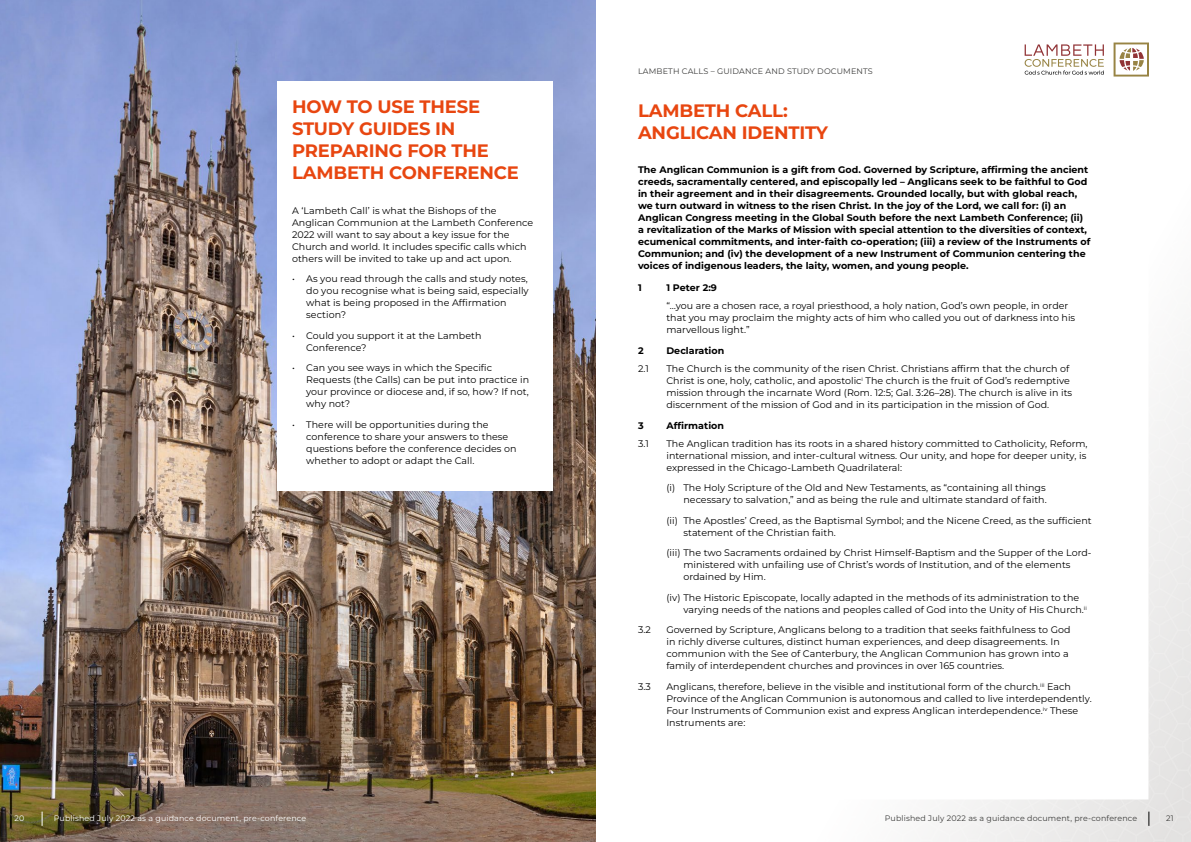
<style>
.page{position:relative;width:1191px;height:842px;background:#fff}
.page>*{position:absolute;margin:0;border:0;box-sizing:border-box;transform-origin:0 0}
.t1{font:700 18px/22px "Montserrat";letter-spacing:-.01em;color:#e84610}
.t2{font:9.5px/12px "Montserrat";letter-spacing:.005em;color:#000}
.t3{font:700 9.5px/12px "Montserrat";letter-spacing:.005em;color:#000}
.t4{font:8px "Montserrat";letter-spacing:.02em;color:#3c3c3b}
.t5{font:7.9px "Montserrat";letter-spacing:.02em;color:#fff}
.t6{font:7.9px "Montserrat";letter-spacing:.02em;color:#3c3c3b}
</style>
<div class="page">
<img style="left:595px;top:0;width:596px;height:842px">
<img style="left:0;top:0;width:595px;height:842px">
<div style="left:278px;top:81px;width:275px;height:410px;background:#fff"></div>
<svg style="left:1024px;top:44px;width:80px;height:31px"></svg>
<svg style="left:1113px;top:43px;width:36px;height:34px"></svg>
<svg style="left:1148px;top:812px;width:1px;height:14px"></svg>
<svg style="left:42px;top:812px;width:1px;height:14px"></svg>
<h1 class="t1" style="left:292px;top:95px;width:228px">HOW TO USE THESE<br>STUDY GUIDES IN<br>PREPARING FOR THE<br>LAMBETH CONFERENCE</h1>
<p class="t2" style="left:292px;top:204px;width:243px">A ‘Lambeth Call’ is what the Bishops of the Anglican Communion at the Lambeth Conference 2022 will want to say about a key issue for the Church and world. It includes specific calls which others will be invited to take up and act upon.</p>
<p class="t2" style="left:306px;top:273px;width:224px;text-indent:-14px">• As you read through the calls and study notes, do you recognise what is being said, especially what is being proposed in the Affirmation section?</p>
<p class="t2" style="left:306px;top:329px;width:177px;text-indent:-14px">• Could you support it at the Lambeth<br>Conference?</p>
<p class="t2" style="left:306px;top:362px;width:224px;text-indent:-14px">• Can you see ways in which the Specific Requests (the Calls) can be put into practice in your province or diocese and, if so, how? If not, why not?</p>
<p class="t2" style="left:306px;top:418px;width:212px;text-indent:-14px">• There will be opportunities during the conference to share your answers to these questions before the conference decides on whether to adopt or adapt the Call.</p>
<p class="t4" style="left:638px;top:65px;width:236px">LAMBETH CALLS – GUIDANCE AND STUDY DOCUMENTS</p>
<h1 class="t1" style="left:638px;top:99px;width:191px">LAMBETH CALL:<br>ANGLICAN IDENTITY</h1>
<p class="t3" style="left:638px;top:164px;width:454px">The Anglican Communion is a gift from God. Governed by Scripture, affirming the ancient creeds, sacramentally centered, and episcopally led – Anglicans seek to be faithful to God in their agreement and in their disagreements. Grounded locally, but with global reach, we turn outward in witness to the risen Christ. In the joy of the Lord, we call for: (i) an Anglican Congress meeting in the Global South before the next Lambeth Conference; (ii) a revitalization of the Marks of Mission with special attention to the diversities of context, ecumenical commitments, and inter-faith co-operation; (iii) a review of the Instruments of Communion; and (iv) the development of a new Instrument of Communion centering the voices of indigenous leaders, the laity, women, and young people.</p>
<p class="t3" style="left:638px;top:281px;width:5px">1</p>
<p class="t3" style="left:666px;top:281px;width:52px">1 Peter 2:9</p>
<p class="t2" style="left:666px;top:299px;width:410px">“…you are a chosen race, a royal priesthood, a holy nation, God’s own people, in order that you may proclaim the mighty acts of him who called you out of darkness into his marvellous light.”</p>
<p class="t3" style="left:638px;top:344px;width:7px">2</p>
<p class="t3" style="left:666px;top:344px;width:59px">Declaration</p>
<p class="t2" style="left:638px;top:362px;width:12px">2.1</p>
<p class="t2" style="left:666px;top:362px;width:407px">The Church is the community of the risen Christ. Christians affirm that the church of Christ is one, holy, catholic, and apostolic<sup>i</sup> The church is the fruit of God’s redemptive mission through the incarnate Word (Rom. 12:5; Gal. 3:26–28). The church is alive in its discernment of the mission of God and in its participation in the mission of God.</p>
<p class="t3" style="left:638px;top:420px;width:7px">3</p>
<p class="t3" style="left:666px;top:420px;width:59px">Affirmation</p>
<p class="t2" style="left:638px;top:437px;width:12px">3.1</p>
<p class="t2" style="left:666px;top:437px;width:423px">The Anglican tradition has its roots in a shared history committed to Catholicity, Reform, international mission, and inter-cultural witness. Our unity, and hope for deeper unity, is expressed in the Chicago-Lambeth Quadrilateral:</p>
<p class="t2" style="left:666px;top:482px;width:382px;text-align:right">(i) The Holy Scripture of the Old and New Testaments, as “containing all things necessary to salvation,” and as being the rule and ultimate standard of faith.</p>
<p class="t2" style="left:683px;top:514px;width:410px;text-indent:-17px">(ii) The Apostles’ Creed, as the Baptismal Symbol; and the Nicene Creed, as the sufficient statement of the Christian faith.</p>
<p class="t2" style="left:683px;top:547px;width:409px;text-indent:-17px">(iii) The two Sacraments ordained by Christ Himself-Baptism and the Supper of the Lord&shy;ministered with unfailing use of Christ’s words of Institution, and of the elements ordained by Him.</p>
<p class="t2" style="left:683px;top:591px;width:405px;text-indent:-17px">(iv) The Historic Episcopate, locally adapted in the methods of its administration to the varying needs of the nations and peoples called of God into the Unity of His Church.<sup>ii</sup></p>
<p class="t2" style="left:638px;top:624px;width:14px">3.2</p>
<p class="t2" style="left:666px;top:624px;width:406px">Governed by Scripture, Anglicans belong to a tradition that seeks faithfulness to God in richly diverse cultures, distinct human experiences, and deep disagreements. In communion with the See of Canterbury, the Anglican Communion has grown into a family of interdependent churches and provinces in over 165 countries.</p>
<p class="t2" style="left:638px;top:680px;width:14px">3.3</p>
<p class="t2" style="left:666px;top:680px;width:427px">Anglicans, therefore, believe in the visible and institutional form of the church.<sup>iii</sup> Each Province of the Anglican Communion is autonomous and called to live interdependently.<br>Four Instruments of Communion exist and express Anglican interdependence.<sup>iv</sup> These Instruments are:</p>
<p class="t5" style="left:15px;top:813px;width:11px">20</p>
<p class="t5" style="left:54px;top:813px;width:254px">Published July 2022 as a guidance document, pre-conference</p>
<p class="t6" style="left:884px;top:813px;width:254px">Published July 2022 as a guidance document, pre-conference</p>
<p class="t6" style="left:1166px;top:813px;width:9px">21</p>
</div>
